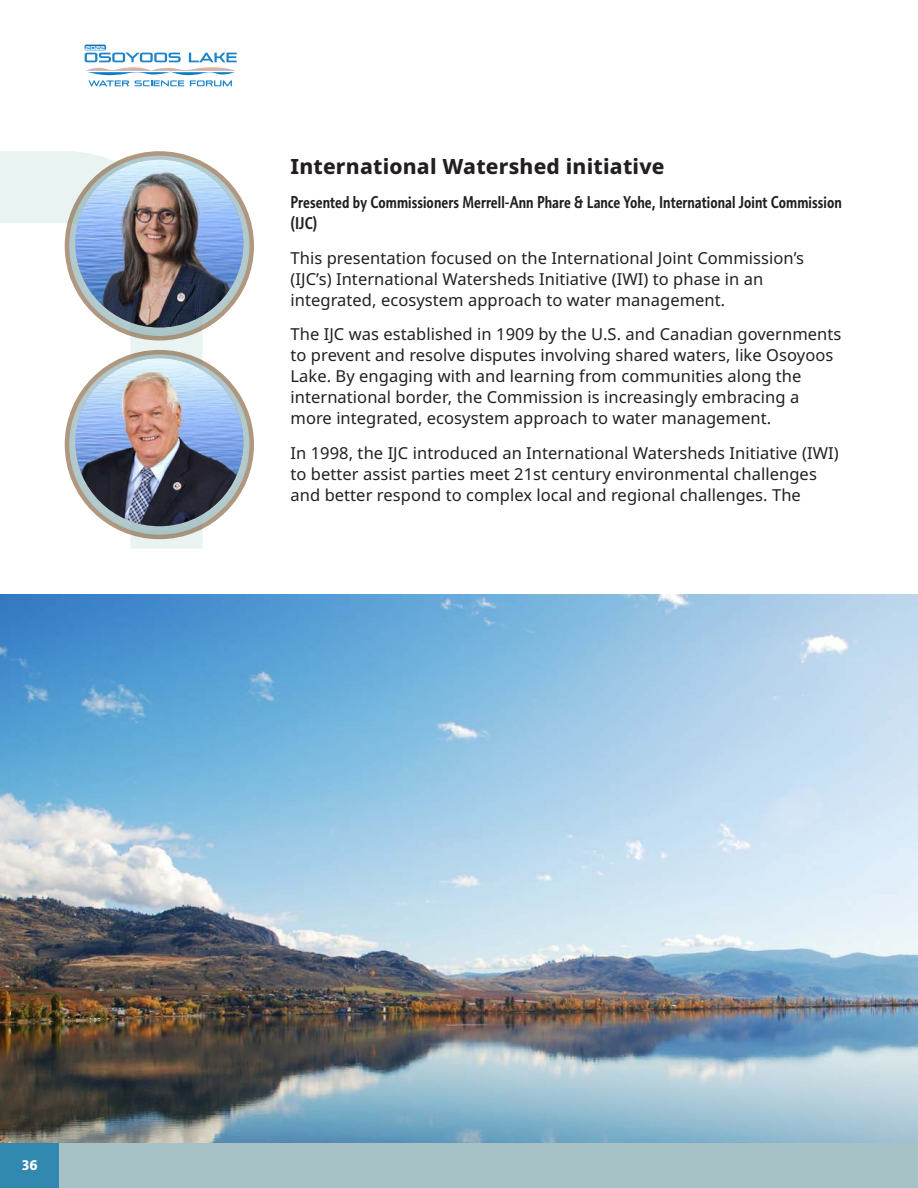
<style>
.page{position:relative;width:918px;height:1188px;background:#fff}
.page>*{position:absolute;margin:0;border:0;box-sizing:border-box;transform-origin:0 0}
.Paragraph_Style_2{font:800 21px "Noto Sans";letter-spacing:.01em;color:#231f20}
.t1{font:16.5px/21px "Noto Sans";letter-spacing:.005em;color:#231f20}
.t2{font:500 condensed 16.5px/21px "Informa Pro";letter-spacing:.005em;color:#231f20}
.t3{font:700 13.5px "Informa Pro";color:#fff}
.t4{font:700 5.7px "Pirulen Rg";color:#fff}
</style>
<div class="page">
<div style="left:0;top:1143px;width:918px;height:45px;background:#a7c2c6"></div>
<div style="left:82px;top:42px;width:157px;height:47px;background:#fff;opacity:.75"></div>
<svg style="left:85px;top:45px;width:152px;height:41px"></svg>
<div style="left:0;top:1143px;width:58px;height:45px;background:#3289b0"></div>
<img style="left:0;top:594px;width:918px;height:549px">
<svg style="left:0;top:151px;width:204px;height:398px"></svg>
<svg style="left:67px;top:153px;width:185px;height:185px;background:#aebcb9"></svg>
<div style="left:65px;top:151px;width:189px;height:189px;border:4px solid #7a532c;border-radius:50%"></div>
<img style="left:75px;top:160px;width:168px;height:168px;border-radius:84px">
<svg style="left:67px;top:352px;width:185px;height:185px;background:#adbab7"></svg>
<div style="left:65px;top:350px;width:189px;height:189px;border:4px solid #7a532c;border-radius:50%"></div>
<img style="left:75px;top:358px;width:168px;height:168px;border-radius:84px">
<p class="t4" style="left:86px;top:44px;width:21px">2022</p>
<p class="Paragraph_Style_2" style="left:291px;top:151px;width:376px">International Watershed initiative</p>
<p class="t2" style="left:291px;top:192px;width:553px">Presented by Commissioners Merrell-Ann Phare &amp; Lance Yohe, International Joint Commission (IJC)</p>
<p class="t1" style="left:291px;top:248px;width:515px">This presentation focused on the International Joint Commission’s (IJC’s) International Watersheds Initiative (IWI) to phase in an integrated, ecosystem approach to water management.</p>
<p class="t1" style="left:291px;top:324px;width:553px">The IJC was established in 1909 by the U.S. and Canadian governments to prevent and resolve disputes involving shared waters, like Osoyoos Lake. By engaging with and learning from communities along the international border, the Commission is increasingly embracing a more integrated, ecosystem approach to water management.</p>
<p class="t1" style="left:291px;top:443px;width:550px">In 1998, the IJC introduced an International Watersheds Initiative (IWI) to better assist parties meet 21st century environmental challenges and better respond to complex local and regional challenges. The</p>
<p class="t3" style="left:22px;top:1156px;width:17px">36</p>
</div>
